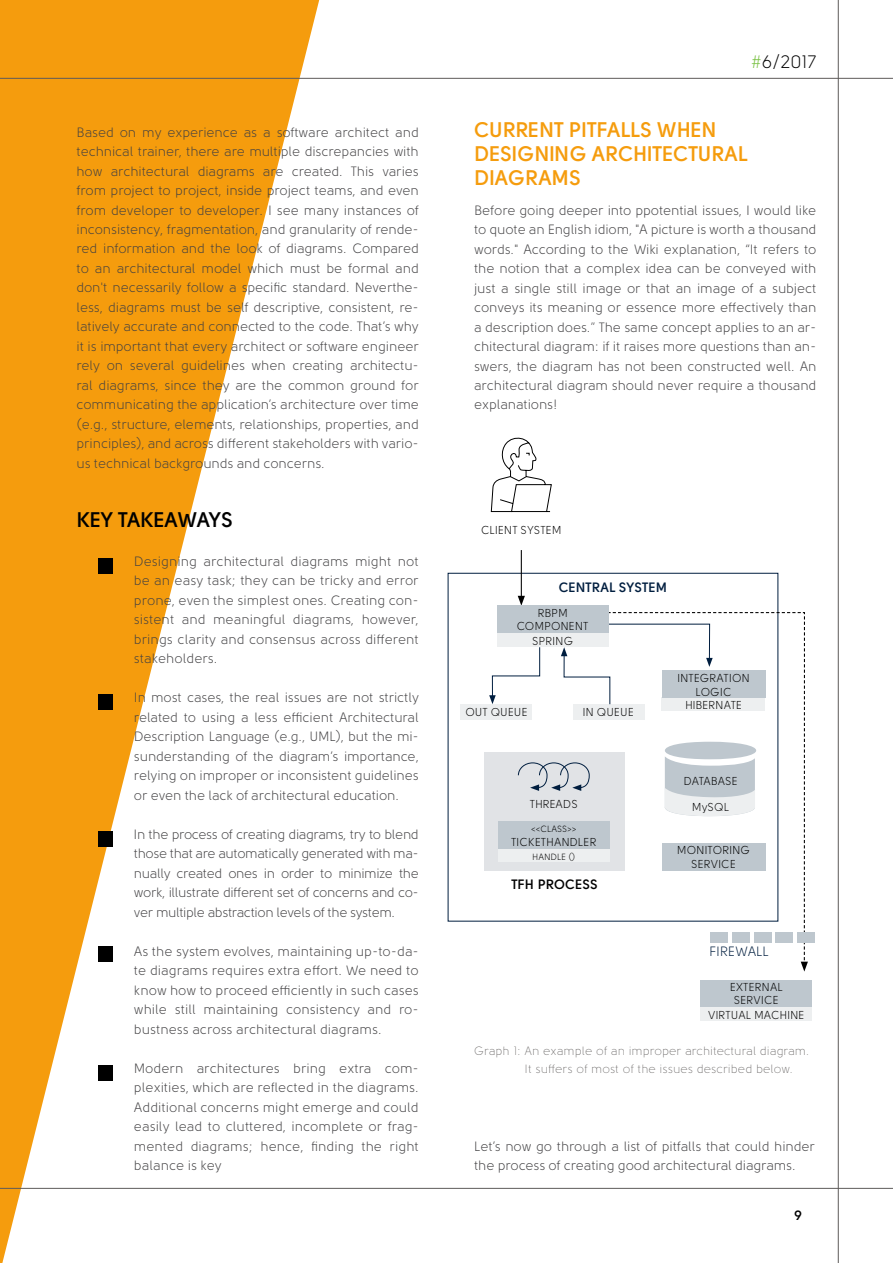
<style>
.page{position:relative;width:893px;height:1263px;background:#fff}
.page>*{position:absolute;margin:0;border:0;box-sizing:border-box;transform-origin:0 0}
.t1{font:600 21px/24px "Luxoft Sans";letter-spacing:-.01em;color:#f59c0d}
.t2{font:600 21px "Luxoft Sans";letter-spacing:-.01em;color:#000}
.t3{font:18px "Luxoft Sans";color:#000}
.t4{font:13.5px/19.5px "Luxoft Sans";letter-spacing:-.01em;color:#414042;text-align:justify}
.t5{font:600 13.5px "Luxoft Sans";color:#001e3f}
.t6{font:600 13.5px "Luxoft Sans";color:#000}
.t7{font:13.5px "Luxoft Sans";color:#001e3f}
.t8{font:300 12px/18px "Luxoft Sans";color:#5e5b5a}
.t9{font:11.55px/13.8px "Luxoft Sans";color:#000;text-align:center}
.t10{font:11.55px "Luxoft Sans";letter-spacing:-.025em;color:#000}
.t11{font:9px "Luxoft Sans";color:#000}
.s1{color:#7ac144}
</style>
<div class="page">
<svg style="left:0;top:0;width:319px;height:1263px"></svg>
<div style="left:98px;top:558px;width:15px;height:15px;background:#000"></div>
<div style="left:98px;top:695px;width:15px;height:15px;background:#000"></div>
<div style="left:98px;top:831px;width:15px;height:15px;background:#000"></div>
<div style="left:98px;top:946px;width:15px;height:16px;background:#000"></div>
<div style="left:98px;top:1066px;width:15px;height:15px;background:#000"></div>
<div style="left:701px;top:980px;width:111px;height:29px;background:#bec7ce"></div>
<div style="left:701px;top:1007px;width:111px;height:14px;background:#edeff0"></div>
<svg style="left:491px;top:437px;width:61px;height:75px"></svg>
<hr style="left:521px;top:550px;width:1px;height:48px;background:#000">
<svg style="left:518px;top:596px;width:7px;height:10px"></svg>
<div style="left:497px;top:606px;width:111px;height:27px;background:#bec7ce"></div>
<div style="left:461px;top:705px;width:71px;height:15px;background:#edeff0"></div>
<div style="left:484px;top:752px;width:141px;height:118px;background:#e1e3e6"></div>
<svg style="left:489px;top:612px;width:319px;height:359px"></svg>
<div style="left:498px;top:849px;width:111px;height:13px;background:#edeff0"></div>
<div style="left:498px;top:821px;width:111px;height:27px;background:#bec7ce"></div>
<div style="left:710px;top:932px;width:18px;height:10px;background:#bec7ce"></div>
<div style="left:732px;top:932px;width:18px;height:10px;background:#bec7ce"></div>
<div style="left:754px;top:932px;width:17px;height:10px;background:#bec7ce"></div>
<div style="left:775px;top:932px;width:18px;height:10px;background:#bec7ce"></div>
<div style="left:797px;top:932px;width:18px;height:10px;background:#bec7ce"></div>
<hr style="left:0;top:78px;width:893px;height:1px;background:#5e5b5a">
<hr style="left:838px;top:0;width:1px;height:1263px;background:#5e5b5a">
<hr style="left:0;top:1188px;width:893px;height:1px;background:#5e5b5a">
<p class="t4" style="left:77px;top:122px;width:344px">Based on my experience as a software architect and technical trainer, there are multiple discrepancies with how architectural diagrams are created. This varies from project to project, inside project teams, and even from developer to developer. I see many instances of inconsistency, fragmentation, and granularity of rende&shy;red information and the look of diagrams. Compared to an architectural model which must be formal and don't necessarily follow a specific standard. Neverthe&shy;less, diagrams must be self descriptive, consistent, re&shy;latively accurate and connected to the code. That’s why it is important that every architect or software engineer rely on several guidelines when creating architectu&shy;ral diagrams, since they are the common ground for communicating the application’s architecture over time (e.g., structure, elements, relationships, properties, and principles), and across different stakeholders with vario&shy;us technical backgrounds and concerns.</p>
<h1 class="t2" style="left:77px;top:507px;width:158px">KEY TAKEAWAYS</h1>
<p class="t4" style="left:134px;top:551px;width:286px">Designing architectural diagrams might not be an easy task; they can be tricky and error prone, even the simplest ones. Creating con&shy;sistent and meaningful diagrams, however, brings clarity and consensus across different stakeholders.</p>
<p class="t4" style="left:134px;top:688px;width:286px">In most cases, the real issues are not strictly related to using a less efficient Architectural Description Language (e.g., UML), but the mi&shy;sunderstanding of the diagram’s importance, relying on improper or inconsistent guidelines or even the lack of architectural education.</p>
<p class="t4" style="left:134px;top:824px;width:287px">In the process of creating diagrams, try to blend those that are automatically generated with ma&shy;nually created ones in order to minimize the work, illustrate different set of concerns and co&shy;ver multiple abstraction levels of the system.</p>
<p class="t4" style="left:134px;top:941px;width:286px">As the system evolves, maintaining up-to-da&shy;te diagrams requires extra effort. We need to know how to proceed efficiently in such cases while still maintaining consistency and ro&shy;bustness across architectural diagrams.</p>
<p class="t4" style="left:134px;top:1058px;width:286px">Modern architectures bring extra com&shy;plexities, which are reflected in the diagrams.<br>Additional concerns might emerge and could easily lead to cluttered, incomplete or frag&shy;mented diagrams; hence, finding the right balance is key</p>
<h2 class="t3" style="left:751px;top:52px;width:67px"><span class="s1">#</span>6/2017</h2>
<h1 class="t1" style="left:474px;top:117px;width:275px">CURRENT PITFALLS WHEN<br>DESIGNING ARCHITECTURAL<br>DIAGRAMS</h1>
<p class="t4" style="left:474px;top:200px;width:344px">Before going deeper into ppotential issues, I would like to quote an English idiom, "A picture is worth a thousand words." According to the Wiki explanation, “It refers to the notion that a complex idea can be conveyed with just a single still image or that an image of a subject conveys its meaning or essence more effectively than a description does.” The same concept applies to an ar&shy;chitectural diagram: if it raises more questions than an&shy;swers, the diagram has not been constructed well. An architectural diagram should never require a thousand explanations!</p>
<p class="t9" style="left:481px;top:523px;width:82px">CLIENT SYSTEM</p>
<p class="t5" style="left:559px;top:579px;width:110px">CENTRAL SYSTEM</p>
<p class="t9" style="left:517px;top:606px;width:73px">RBPM<br>COMPONENT</p>
<p class="t9" style="left:532px;top:634px;width:43px">SPRING</p>
<p class="t9" style="left:465px;top:706px;width:64px">OUT QUEUE</p>
<p class="t9" style="left:582px;top:706px;width:53px">IN QUEUE</p>
<p class="t9" style="left:530px;top:797px;width:50px">THREADS</p>
<p class="t11" style="left:531px;top:824px;width:47px">&lt;&lt;CLASS&gt;&gt;</p>
<p class="t9" style="left:511px;top:835px;width:87px">TICKETHANDLER</p>
<p class="t11" style="left:532px;top:852px;width:45px">HANDLE ()</p>
<p class="t6" style="left:511px;top:876px;width:88px">TFH PROCESS</p>
<p class="t9" style="left:677px;top:671px;width:74px">INTEGRATION<br>LOGIC</p>
<p class="t10" style="left:685px;top:699px;width:59px">HIBERNATE</p>
<p class="t9" style="left:683px;top:774px;width:56px">DATABASE</p>
<p class="t9" style="left:692px;top:800px;width:39px">MySQL</p>
<p class="t9" style="left:677px;top:844px;width:75px">MONITORING<br>SERVICE</p>
<p class="t7" style="left:709px;top:944px;width:61px">FIREWALL</p>
<p class="t9" style="left:730px;top:980px;width:55px">EXTERNAL<br>SERVICE</p>
<p class="t9" style="left:708px;top:1008px;width:98px">VIRTUAL MACHINE</p>
<p class="t8" style="left:525px;top:1041px;width:286px;text-indent:-50px">Graph 1: An example of an improper architectural diagram.<br>It suffers of most of the issues described below.</p>
<p class="t4" style="left:474px;top:1136px;width:342px">Let’s now go through a list of pitfalls that could hinder the process of creating good architectural diagrams.</p>
<p class="t6" style="left:794px;top:1207px;width:10px">9</p>
</div>
